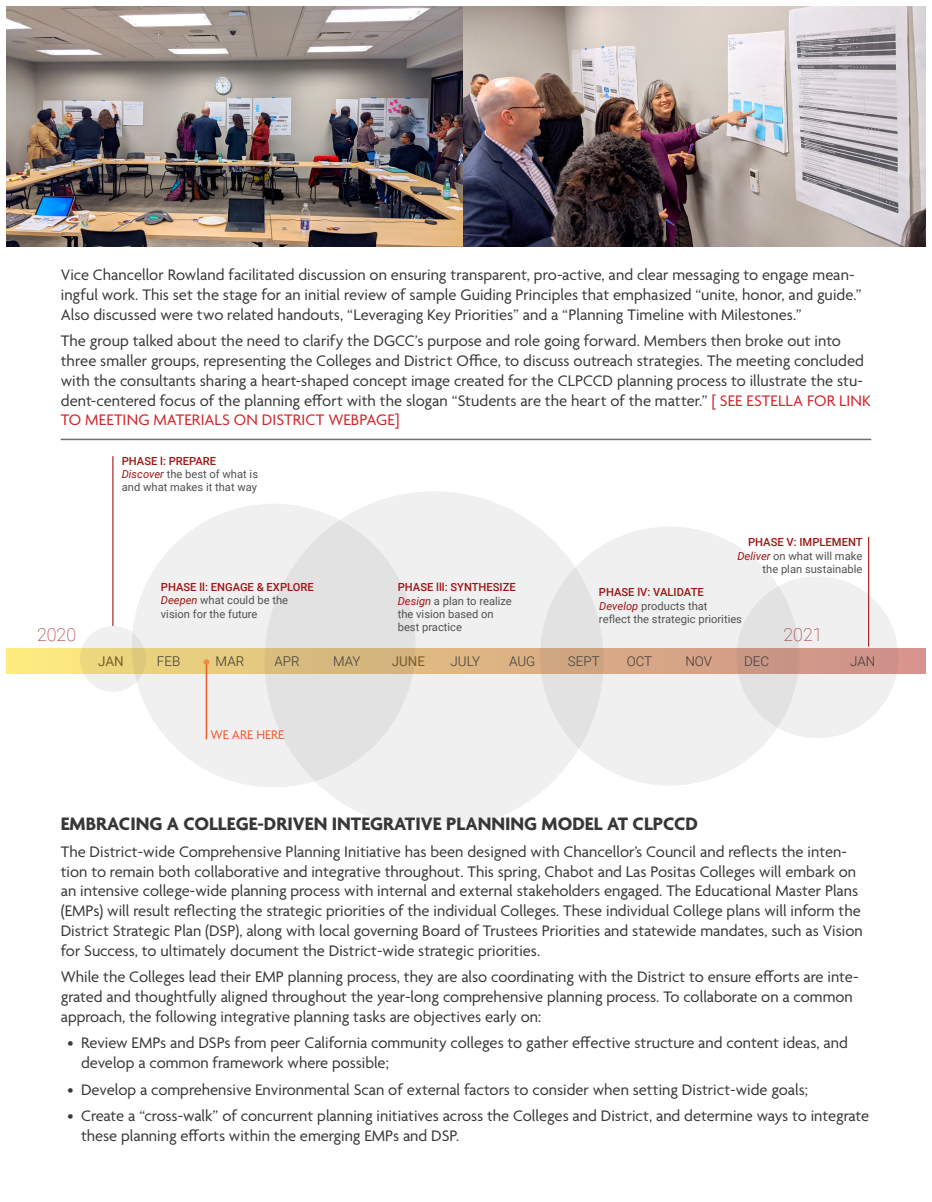
<style>
.page{position:relative;width:932px;height:1202px;background:#fff}
.page>*{position:absolute;margin:0;border:0;box-sizing:border-box;transform-origin:0 0}
.t1{font:700 19.5px "Agenda";color:#373737}
.t2{font:100 17.85px "Roboto";color:#9e1515}
.t3{font:16.5px/19.8px "Agenda";color:#373737}
.t4{font:13.5px "Agenda";color:#f15b2b}
.t5{font:300 13.35px "Roboto";color:#333}
.t6{font:13.35px "Roboto";color:#7c5d1f}
.t7{font:11.1px/13.4px "Roboto";color:#515151}
.s1{color:#d1232a}
.s2{font-weight:500;color:#9e1515}
.s3{font-style:italic;color:#9e1515}
</style>
<div class="page">
<hr style="left:61px;top:438px;width:810px;height:2px;background:#6f6f6f">
<svg style="left:7px;top:649px;width:918px;height:24px"></svg>
<svg style="left:80px;top:626px;width:66px;height:66px;fill:#f0f0f0"></svg>
<svg style="left:736px;top:576px;width:162px;height:162px;fill:#f0f0f0"></svg>
<svg style="left:132px;top:503px;width:283px;height:284px;fill:#f0f0f0"></svg>
<svg style="left:264px;top:492px;width:339px;height:329px;fill:#f0f0f0"></svg>
<svg style="left:540px;top:526px;width:259px;height:259px;fill:#f0f0f0"></svg>
<hr style="left:112px;top:456px;width:1px;height:170px;background:#9e1515">
<hr style="left:868px;top:537px;width:1px;height:109px;background:#9e1515">
<hr style="left:206px;top:662px;width:1px;height:77px;background:#f15b2b">
<svg style="left:203px;top:659px;width:6px;height:6px"></svg>
<img style="left:7px;top:7px;width:918px;height:239px">
<p class="t3" style="left:61px;top:266px;width:802px">Vice Chancellor Rowland facilitated discussion on ensuring transparent, pro-active, and clear messaging to engage mean&shy;ingful work. This set the stage for an initial review of sample Guiding Principles that emphasized “unite, honor, and guide.”<br>Also discussed were two related handouts, “Leveraging Key Priorities” and a “Planning Timeline with Milestones.”</p>
<p class="t3" style="left:61px;top:332px;width:811px">The group talked about the need to clarify the DGCC’s purpose and role going forward. Members then broke out into three smaller groups, representing the Colleges and District Office, to discuss outreach strategies. The meeting concluded with the consultants sharing a heart-shaped concept image created for the CLPCCD planning process to illustrate the stu&shy;dent-centered focus of the planning effort with the slogan “Students are the heart of the matter.” <span class="s1">[ SEE ESTELLA FOR LINK TO MEETING MATERIALS ON DISTRICT WEBPAGE]</span></p>
<p class="t7" style="left:122px;top:453px;width:138px"><span class="s2">PHASE l: PREPARE<br></span><span class="s3">Discover</span> the best of what is and what makes it that way</p>
<p class="t7" style="left:737px;top:535px;width:127px;text-align:right"><span class="s2">PHASE V: IMPLEMENT<br></span><span class="s3">Deliver</span> on what will make the plan sustainable</p>
<p class="t7" style="left:161px;top:580px;width:154px"><span class="s2">PHASE ll: ENGAGE &amp; EXPLORE<br></span><span class="s3">Deepen</span> what could be the vision for the future</p>
<p class="t7" style="left:398px;top:580px;width:120px"><span class="s2">PHASE lll: SYNTHESIZE<br></span><span class="s3">Design</span> a plan to realize the vision based on best practice</p>
<p class="t7" style="left:599px;top:585px;width:145px"><span class="s2">PHASE lV: VALIDATE<br></span><span class="s3">Develop</span> products that<br>reflect the strategic priorities</p>
<p class="t2" style="left:37px;top:622px;width:41px">2020</p>
<p class="t2" style="left:783px;top:622px;width:41px">2021</p>
<p class="t6" style="left:98px;top:651px;width:27px">JAN</p>
<p class="t5" style="left:157px;top:651px;width:25px">FEB</p>
<p class="t5" style="left:216px;top:651px;width:30px">MAR</p>
<p class="t5" style="left:274px;top:651px;width:27px">APR</p>
<p class="t5" style="left:333px;top:651px;width:29px">MAY</p>
<p class="t6" style="left:392px;top:651px;width:35px">JUNE</p>
<p class="t5" style="left:450px;top:651px;width:31px">JULY</p>
<p class="t5" style="left:509px;top:651px;width:28px">AUG</p>
<p class="t5" style="left:568px;top:651px;width:33px">SEPT</p>
<p class="t5" style="left:626px;top:651px;width:27px">OCT</p>
<p class="t5" style="left:685px;top:651px;width:28px">NOV</p>
<p class="t5" style="left:744px;top:651px;width:27px">DEC</p>
<p class="t5" style="left:850px;top:651px;width:27px">JAN</p>
<p class="t4" style="left:210px;top:727px;width:75px">WE ARE HERE</p>
<p class="t1" style="left:61px;top:813px;width:638px">EMBRACING A COLLEGE-DRIVEN INTEGRATIVE PLANNING MODEL AT CLPCCD</p>
<p class="t3" style="left:61px;top:842px;width:803px">The District-wide Comprehensive Planning Initiative has been designed with Chancellor’s Council and reflects the inten&shy;tion to remain both collaborative and integrative throughout. This spring, Chabot and Las Positas Colleges will embark on an intensive college-wide planning process with internal and external stakeholders engaged. The Educational Master Plans (EMPs) will result reflecting the strategic priorities of the individual Colleges. These individual College plans will inform the District Strategic Plan (DSP), along with local governing Board of Trustees Priorities and statewide mandates, such as Vision for Success, to ultimately document the District-wide strategic priorities.</p>
<p class="t3" style="left:61px;top:968px;width:799px">While the Colleges lead their EMP planning process, they are also coordinating with the District to ensure efforts are inte&shy;grated and thoughtfully aligned throughout the year-long comprehensive planning process. To collaborate on a common approach, the following integrative planning tasks are objectives early on:</p>
<p class="t3" style="left:81px;top:1034px;width:768px;text-indent:-14px">• Review EMPs and DSPs from peer California community colleges to gather effective structure and content ideas, and develop a common framework where possible;</p>
<p class="t3" style="left:68px;top:1080px;width:742px">• Develop a comprehensive Environmental Scan of external factors to consider when setting District-wide goals;</p>
<p class="t3" style="left:81px;top:1107px;width:789px;text-indent:-14px">• Create a “cross-walk” of concurrent planning initiatives across the Colleges and District, and determine ways to integrate these planning efforts within the emerging EMPs and DSP.</p>
</div>
